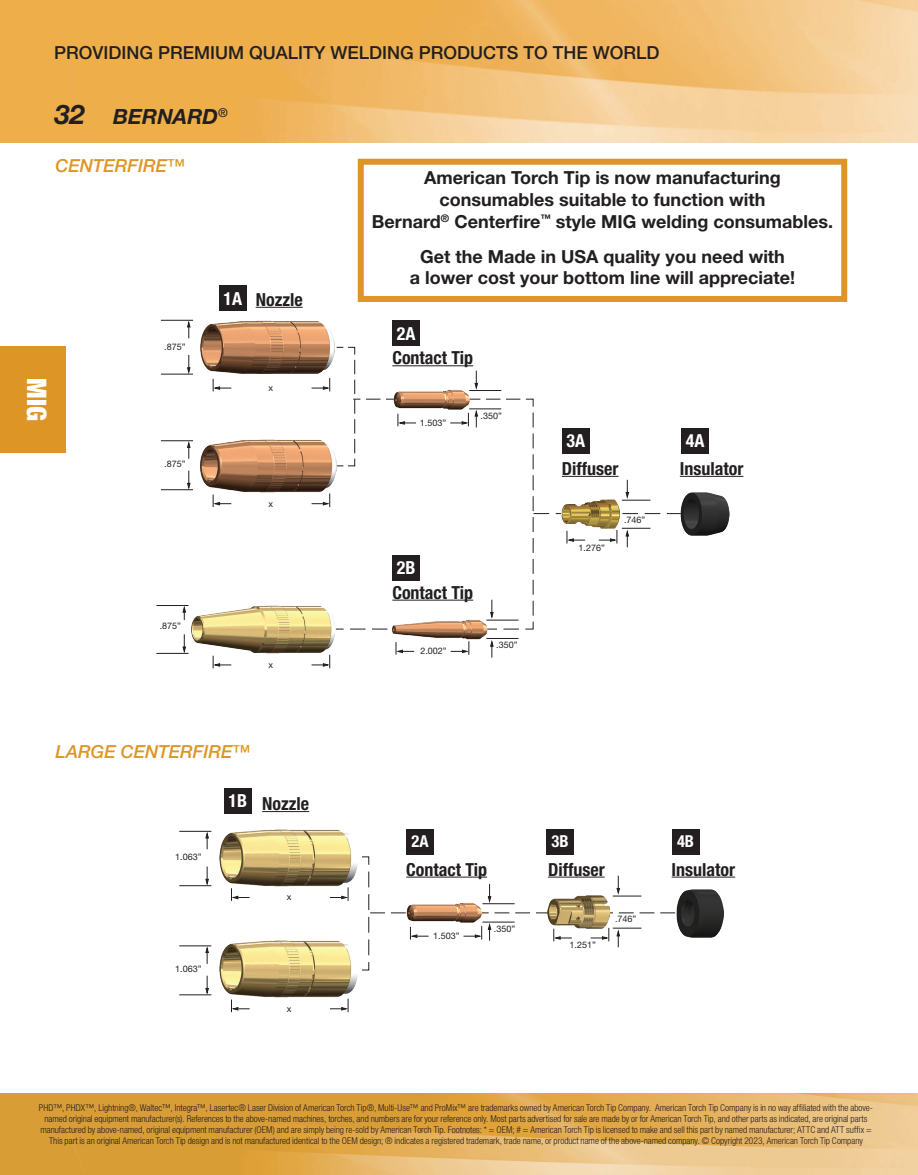
<style>
.page{position:relative;width:918px;height:1175px;background:#fff}
.page>*{position:absolute;margin:0;border:0;box-sizing:border-box;transform-origin:0 0}
.t1{font:900 condensed 27px "Helvetica Neue LT Std";color:#fff}
.t2{font:italic 700 27px "Helvetica Neue LT Std";color:#231f20}
.Brand_R{font:italic 700 21px "Helvetica Neue LT Std";color:#231f20}
.t3{font:700 18px/21.6px "Helvetica Neue LT Std";color:#231f20;text-align:center}
.Category_headers_w{font:700 condensed 18px "Helvetica Neue LT Std";color:#231f20}
.t4{font:500 18px "Helvetica Neue LT Std";color:#231f20}
.Model_L{font:italic 500 18px "Helvetica Neue LT Std";color:#dd9626}
.Black_Box_number_alp{font:700 condensed 18px "Helvetica Neue LT Std";color:#fff}
.Black_Box_number_alp-2{font:700 condensed 16.5px "Helvetica Neue LT Std";color:#fff}
.t5{font:300 condensed 9.3px/11.2px "Helvetica Neue LT Std";letter-spacing:-.005em;color:#231f20;text-align:center}
.Measurements_w_parts{font:9px "Helvetica Neue LT Std";color:#231f20}
.s1{font-style:normal}
</style>
<div class="page">
<img style="left:0;top:0;width:918px;height:142px">
<div style="left:0;top:346px;width:66px;height:107px;background:#dd9626"></div>
<img style="left:0;top:1094px;width:918px;height:80px">
<svg style="left:336px;top:398px;width:198px;height:232px"></svg>
<div style="left:681px;top:428px;width:28px;height:25px;background:#231f20"></div>
<div style="left:392px;top:320px;width:28px;height:26px;background:#231f20"></div>
<div style="left:392px;top:555px;width:28px;height:25px;background:#231f20"></div>
<svg style="left:336px;top:346px;width:19px;height:120px"></svg>
<div style="left:219px;top:286px;width:28px;height:25px;background:#231f20"></div>
<img style="left:201px;top:320px;width:134px;height:53px">
<img style="left:201px;top:439px;width:135px;height:53px">
<img style="left:191px;top:605px;width:145px;height:48px">
<hr style="left:680px;top:476px;width:63px;height:1px;background:#231f20">
<hr style="left:392px;top:365px;width:81px;height:1px;background:#231f20">
<hr style="left:256px;top:307px;width:47px;height:1px;background:#231f20">
<hr style="left:392px;top:600px;width:81px;height:1px;background:#231f20">
<img style="left:683px;top:492px;width:47px;height:44px">
<hr style="left:672px;top:876px;width:63px;height:1px;background:#231f20">
<hr style="left:262px;top:811px;width:47px;height:1px;background:#231f20">
<div style="left:406px;top:829px;width:28px;height:25px;background:#231f20"></div>
<div style="left:224px;top:788px;width:28px;height:25px;background:#231f20"></div>
<div style="left:546px;top:829px;width:28px;height:25px;background:#231f20"></div>
<div style="left:672px;top:829px;width:28px;height:25px;background:#231f20"></div>
<img style="left:219px;top:830px;width:133px;height:56px">
<img style="left:219px;top:940px;width:139px;height:57px">
<img style="left:676px;top:889px;width:48px;height:48px">
<img style="left:394px;top:390px;width:75px;height:19px">
<img style="left:392px;top:619px;width:96px;height:20px">
<hr style="left:161px;top:320px;width:32px;height:1px;background:#231f20">
<hr style="left:469px;top:390px;width:32px;height:1px;background:#231f20">
<hr style="left:486px;top:619px;width:33px;height:1px;background:#231f20">
<hr style="left:161px;top:440px;width:32px;height:1px;background:#231f20">
<hr style="left:156px;top:605px;width:33px;height:1px;background:#231f20">
<hr style="left:179px;top:831px;width:32px;height:1px;background:#231f20">
<hr style="left:179px;top:945px;width:32px;height:1px;background:#231f20">
<hr style="left:161px;top:374px;width:32px;height:1px;background:#231f20">
<hr style="left:469px;top:408px;width:32px;height:1px;background:#231f20">
<hr style="left:486px;top:638px;width:33px;height:1px;background:#231f20">
<hr style="left:161px;top:489px;width:32px;height:1px;background:#231f20">
<hr style="left:156px;top:653px;width:33px;height:1px;background:#231f20">
<hr style="left:179px;top:885px;width:32px;height:1px;background:#231f20">
<hr style="left:179px;top:994px;width:32px;height:1px;background:#231f20">
<svg style="left:213px;top:379px;width:18px;height:12px"></svg>
<svg style="left:398px;top:414px;width:18px;height:12px"></svg>
<svg style="left:396px;top:642px;width:18px;height:12px"></svg>
<svg style="left:213px;top:494px;width:18px;height:13px"></svg>
<svg style="left:213px;top:655px;width:18px;height:13px"></svg>
<svg style="left:231px;top:888px;width:19px;height:13px"></svg>
<svg style="left:231px;top:999px;width:19px;height:13px"></svg>
<svg style="left:312px;top:378px;width:18px;height:13px"></svg>
<svg style="left:451px;top:641px;width:18px;height:13px"></svg>
<svg style="left:312px;top:493px;width:18px;height:14px"></svg>
<svg style="left:312px;top:655px;width:18px;height:13px"></svg>
<svg style="left:330px;top:998px;width:19px;height:14px"></svg>
<svg style="left:187px;top:355px;width:4px;height:18px"></svg>
<svg style="left:474px;top:371px;width:4px;height:18px"></svg>
<svg style="left:490px;top:599px;width:4px;height:19px"></svg>
<svg style="left:187px;top:470px;width:4px;height:19px"></svg>
<svg style="left:182px;top:634px;width:4px;height:18px"></svg>
<svg style="left:205px;top:866px;width:4px;height:18px"></svg>
<svg style="left:205px;top:975px;width:4px;height:18px"></svg>
<svg style="left:187px;top:321px;width:4px;height:17px"></svg>
<svg style="left:450px;top:411px;width:28px;height:16px"></svg>
<svg style="left:490px;top:641px;width:4px;height:16px"></svg>
<svg style="left:533px;top:412px;width:150px;height:206px"></svg>
<svg style="left:330px;top:856px;width:345px;height:114px"></svg>
<svg style="left:187px;top:442px;width:4px;height:17px"></svg>
<svg style="left:182px;top:606px;width:4px;height:14px"></svg>
<svg style="left:205px;top:832px;width:4px;height:17px"></svg>
<svg style="left:205px;top:947px;width:4px;height:16px"></svg>
<div style="left:358px;top:159px;width:489px;height:143px;border:6px solid #dd9626"></div>
<h3 class="t4" style="left:54px;top:42px;width:607px">PROVIDING PREMIUM QUALITY WELDING PRODUCTS TO THE WORLD</h3>
<h1 class="t2" style="left:55px;top:98px;width:32px">32</h1>
<p class="Brand_R" style="left:113px;top:104px;width:116px">BERNARD<sup>®</sup></p>
<p class="Model_L" style="left:56px;top:155px;width:131px">CENTERFIRE<span class="s1">™</span></p>
<h1 class="t1" style="left:53px;top:378px;width:44px;rotate:90deg">MIG</h1>
<p class="Measurements_w_parts" style="left:164px;top:342px;width:23px">.875”</p>
<p class="Measurements_w_parts" style="left:164px;top:459px;width:23px">.875”</p>
<p class="Black_Box_number_alp" style="left:224px;top:287px;width:20px">1A</p>
<p class="Category_headers_w" style="left:256px;top:288px;width:48px">Nozzle</p>
<p class="Measurements_w_parts" style="left:268px;top:382px;width:6px">x</p>
<p class="Measurements_w_parts" style="left:268px;top:498px;width:6px">x</p>
<p class="Measurements_w_parts" style="left:160px;top:620px;width:23px">.875”</p>
<p class="Measurements_w_parts" style="left:268px;top:659px;width:6px">x</p>
<p class="Model_L" style="left:56px;top:741px;width:196px">LARGE CENTERFIRE™</p>
<p class="Black_Box_number_alp" style="left:229px;top:790px;width:20px">1B</p>
<p class="Category_headers_w" style="left:262px;top:792px;width:48px">Nozzle</p>
<p class="Measurements_w_parts" style="left:175px;top:851px;width:28px">1.063”</p>
<p class="Measurements_w_parts" style="left:287px;top:891px;width:6px">x</p>
<p class="Measurements_w_parts" style="left:175px;top:963px;width:28px">1.063”</p>
<p class="Measurements_w_parts" style="left:287px;top:1003px;width:6px">x</p>
<p class="t3" style="left:372px;top:167px;width:463px">American Torch Tip is now manufacturing consumables suitable to function with<br>Bernard<sup>®</sup> Centerfire<sup>™</sup> style MIG welding consumables.</p>
<p class="t3" style="left:410px;top:245px;width:387px">Get the Made in USA quality you need with<br>a lower cost your bottom line will appreciate!</p>
<p class="Black_Box_number_alp" style="left:397px;top:322px;width:20px">2A</p>
<p class="Category_headers_w" style="left:392px;top:347px;width:82px">Contact Tip</p>
<p class="Measurements_w_parts" style="left:420px;top:417px;width:28px">1.503”</p>
<p class="Measurements_w_parts" style="left:481px;top:410px;width:23px">.350”</p>
<p class="Black_Box_number_alp" style="left:397px;top:557px;width:20px">2B</p>
<p class="Category_headers_w" style="left:392px;top:581px;width:82px">Contact Tip</p>
<p class="Measurements_w_parts" style="left:420px;top:645px;width:28px">2.002”</p>
<p class="Measurements_w_parts" style="left:496px;top:639px;width:23px">.350”</p>
<p class="Black_Box_number_alp" style="left:567px;top:429px;width:20px">3A</p>
<p class="Black_Box_number_alp" style="left:686px;top:429px;width:20px">4A</p>
<p class="Category_headers_w" style="left:562px;top:457px;width:58px">Diffuser</p>
<p class="Category_headers_w" style="left:680px;top:457px;width:65px">Insulator</p>
<p class="Measurements_w_parts" style="left:579px;top:542px;width:28px">1.276”</p>
<p class="Measurements_w_parts" style="left:624px;top:514px;width:23px">.746”</p>
<p class="Black_Box_number_alp-2" style="left:412px;top:831px;width:19px">2A</p>
<p class="Category_headers_w" style="left:406px;top:858px;width:82px">Contact Tip</p>
<p class="Measurements_w_parts" style="left:433px;top:930px;width:28px">1.503”</p>
<p class="Measurements_w_parts" style="left:494px;top:923px;width:23px">.350”</p>
<p class="Black_Box_number_alp-2" style="left:552px;top:831px;width:19px">3B</p>
<p class="Black_Box_number_alp-2" style="left:677px;top:831px;width:19px">4B</p>
<p class="Category_headers_w" style="left:548px;top:858px;width:58px">Diffuser</p>
<p class="Category_headers_w" style="left:672px;top:858px;width:65px">Insulator</p>
<p class="Measurements_w_parts" style="left:570px;top:939px;width:28px">1.251”</p>
<p class="Measurements_w_parts" style="left:615px;top:913px;width:23px">.746”</p>
<p class="t5" style="left:39px;top:1101px;width:836px">PHD™, PHDX™, Lightning®, Waltec™, Integra™, Lasertec® Laser Division of American Torch Tip®, Multi-Use™ and ProMix™ are trademarks owned by American Torch Tip Company. American Torch Tip Company is in no way affiliated with the above&shy;named original equipment manufacturer(s). References to the above-named machines, torches, and numbers are for your reference only. Most parts advertised for sale are made by or for American Torch Tip, and other parts as indicated, are original parts manufactured by above-named, original equipment manufacturer (OEM) and are simply being re-sold by American Torch Tip. Footnotes: * = OEM; # = American Torch Tip is licensed to make and sell this part by named manufacturer; ATTC and ATT suffix = This part is an original American Torch Tip design and is not manufactured identical to the OEM design; ® indicates a registered trademark, trade name, or product name of the above-named company. © Copyright 2023, American Torch Tip Company</p>
</div>
